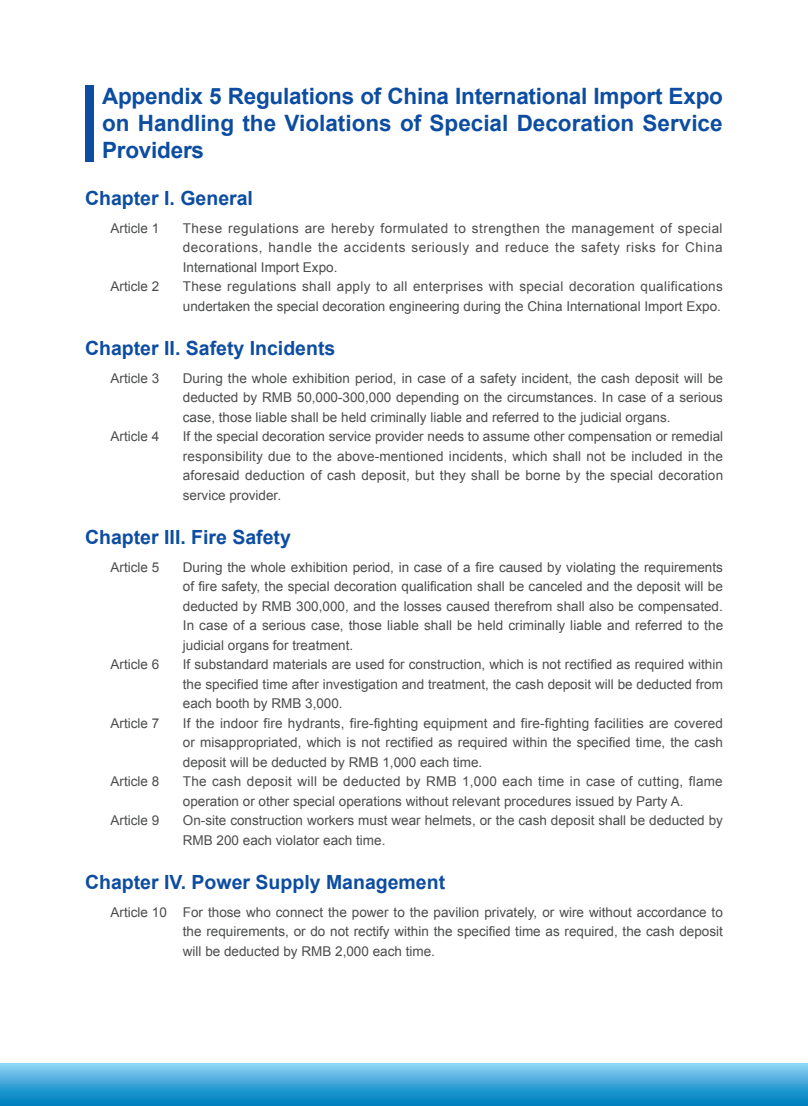
<style>
.page{position:relative;width:808px;height:1106px;background:#fff}
.page>*{position:absolute;margin:0;border:0;box-sizing:border-box;transform-origin:0 0}
.t1{font:700 22.5px/27px "Arial";color:#0d4da1;text-align:justify}
.t2{font:700 19.5px "Arial";color:#0d4da1}
.t3{font:13.5px/19.5px "Arial";color:#4b4c4d;text-align:justify}
</style>
<div class="page">
<div style="left:0;top:1063px;width:808px;height:43px;background:linear-gradient(to bottom,#8ed3f6,#007abc)"></div>
<div style="left:85px;top:85px;width:9px;height:77px;background:#0d4da1"></div>
<h1 class="t1" style="left:102px;top:84px;width:622px">Appendix 5 Regulations of China International Import Expo on Handling the Violations of Special Decoration Service Providers</h1>
<h2 class="t2" style="left:85px;top:185px;width:169px">Chapter I. General</h2>
<p class="t3" style="left:111px;top:218px;width:50px">Article 1</p>
<p class="t3" style="left:183px;top:218px;width:541px">These regulations are hereby formulated to strengthen the management of special decorations, handle the accidents seriously and reduce the safety risks for China International Import Expo.</p>
<p class="t3" style="left:111px;top:277px;width:50px">Article 2</p>
<p class="t3" style="left:183px;top:277px;width:541px">These regulations shall apply to all enterprises with special decoration qualifications undertaken the special decoration engineering during the China International Import Expo.</p>
<h2 class="t2" style="left:85px;top:335px;width:252px">Chapter II. Safety Incidents</h2>
<p class="t3" style="left:111px;top:368px;width:50px">Article 3</p>
<p class="t3" style="left:183px;top:368px;width:542px">During the whole exhibition period, in case of a safety incident, the cash deposit will be deducted by RMB 50,000-300,000 depending on the circumstances. In case of a serious case, those liable shall be held criminally liable and referred to the judicial organs.</p>
<p class="t3" style="left:111px;top:427px;width:50px">Article 4</p>
<p class="t3" style="left:183px;top:427px;width:542px">If the special decoration service provider needs to assume other compensation or remedial responsibility due to the above-mentioned incidents, which shall not be included in the aforesaid deduction of cash deposit, but they shall be borne by the special decoration service provider.</p>
<h2 class="t2" style="left:85px;top:524px;width:207px">Chapter III. Fire Safety</h2>
<p class="t3" style="left:111px;top:557px;width:50px">Article 5</p>
<p class="t3" style="left:183px;top:557px;width:542px">During the whole exhibition period, in case of a fire caused by violating the requirements of fire safety, the special decoration qualification shall be canceled and the deposit will be deducted by RMB 300,000, and the losses caused therefrom shall also be compensated.<br>In case of a serious case, those liable shall be held criminally liable and referred to the judicial organs for treatment.</p>
<p class="t3" style="left:111px;top:655px;width:50px">Article 6</p>
<p class="t3" style="left:183px;top:655px;width:541px">If substandard materials are used for construction, which is not rectified as required within the specified time after investigation and treatment, the cash deposit will be deducted from each booth by RMB 3,000.</p>
<p class="t3" style="left:111px;top:713px;width:50px">Article 7</p>
<p class="t3" style="left:183px;top:713px;width:542px">If the indoor fire hydrants, fire-fighting equipment and fire-fighting facilities are covered or misappropriated, which is not rectified as required within the specified time, the cash deposit will be deducted by RMB 1,000 each time.</p>
<p class="t3" style="left:111px;top:772px;width:50px">Article 8</p>
<p class="t3" style="left:183px;top:772px;width:541px">The cash deposit will be deducted by RMB 1,000 each time in case of cutting, flame operation or other special operations without relevant procedures issued by Party A.</p>
<p class="t3" style="left:111px;top:811px;width:50px">Article 9</p>
<p class="t3" style="left:183px;top:811px;width:542px">On-site construction workers must wear helmets, or the cash deposit shall be deducted by<br>RMB 200 each violator each time.</p>
<h2 class="t2" style="left:85px;top:869px;width:362px">Chapter IV. Power Supply Management</h2>
<p class="t3" style="left:183px;top:902px;width:541px;text-indent:-72px">Article 10 For those who connect the power to the pavilion privately, or wire without accordance to the requirements, or do not rectify within the specified time as required, the cash deposit will be deducted by RMB 2,000 each time.</p>
</div>
